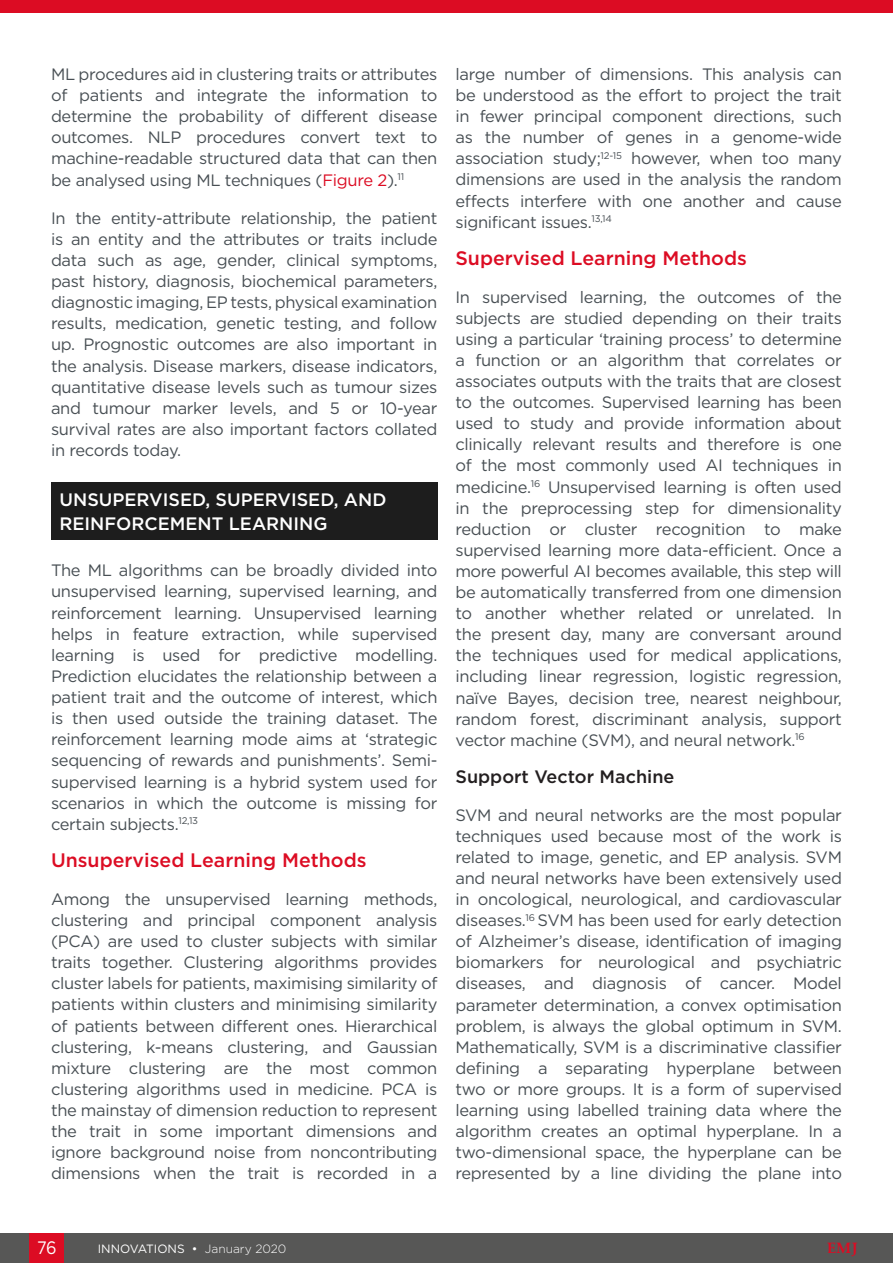
<style>
.page{position:relative;width:893px;height:1263px;background:#fff}
.page>*{position:absolute;margin:0;border:0;box-sizing:border-box;transform-origin:0 0}
.H2__Heading_2{font:500 19.5px "Gotham";color:#dc0c23}
.H1__Heading_1{font:500 18px/24.2px "Gotham";color:#fff}
.H3__Heading_3{font:500 18px "Gotham";color:#231f20}
.t1{font:18px "Gotham";color:#fff;scale:.9 1}
.Body_Text{font:16.5px/21.1px "Gotham";letter-spacing:-.02em;color:#484f54;text-align:justify}
.t2{font:700 15px "Palatino Linotype";color:#dc0c23}
.t3{font:12px "Gotham";color:#fff}
.s1{color:#dc0c23}
.s2{font-weight:300}
</style>
<div class="page">
<div style="left:0;top:1233px;width:893px;height:30px;background:#575756"></div>
<div style="left:30px;top:1233px;width:34px;height:30px;background:#dc0c23"></div>
<div style="left:51px;top:483px;width:386px;height:57px;background:#1d1d1d"></div>
<div style="left:0;top:0;width:893px;height:13px;background:#dc0c23"></div>
<p class="Body_Text" style="left:51px;top:63px;width:388px">ML procedures aid in clustering traits or attributes of patients and integrate the information to determine the probability of different disease outcomes. NLP procedures convert text to machine-readable structured data that can then be analysed using ML techniques (<span class="s1">Figure 2</span>).<sup>11</sup></p>
<p class="Body_Text" style="left:51px;top:207px;width:388px">In the entity-attribute relationship, the patient is an entity and the attributes or traits include data such as age, gender, clinical symptoms, past history, diagnosis, biochemical parameters, diagnostic imaging, EP tests, physical examination results, medication, genetic testing, and follow up. Prognostic outcomes are also important in the analysis. Disease markers, disease indicators, quantitative disease levels such as tumour sizes and tumour marker levels, and 5 or 10-year survival rates are also important factors collated in records today.</p>
<p class="H1__Heading_1" style="left:60px;top:487px;width:328px">UNSUPERVISED, SUPERVISED, AND<br>REINFORCEMENT LEARNING</p>
<p class="Body_Text" style="left:51px;top:560px;width:388px">The ML algorithms can be broadly divided into unsupervised learning, supervised learning, and reinforcement learning. Unsupervised learning helps in feature extraction, while supervised learning is used for predictive modelling.<br>Prediction elucidates the relationship between a patient trait and the outcome of interest, which is then used outside the training dataset. The reinforcement learning mode aims at ‘strategic sequencing of rewards and punishments’. Semi&shy;supervised learning is a hybrid system used for scenarios in which the outcome is missing for certain subjects.<sup>12,13</sup></p>
<p class="H2__Heading_2" style="left:51px;top:847px;width:317px">Unsupervised Learning Methods</p>
<p class="Body_Text" style="left:51px;top:888px;width:388px">Among the unsupervised learning methods, clustering and principal component analysis (PCA) are used to cluster subjects with similar traits together. Clustering algorithms provides cluster labels for patients, maximising similarity of patients within clusters and minimising similarity of patients between different ones. Hierarchical clustering, k-means clustering, and Gaussian mixture clustering are the most common clustering algorithms used in medicine. PCA is the mainstay of dimension reduction to represent the trait in some important dimensions and ignore background noise from noncontributing dimensions when the trait is recorded in a</p>
<p class="Body_Text" style="left:455px;top:63px;width:388px">large number of dimensions. This analysis can be understood as the effort to project the trait in fewer principal component directions, such as the number of genes in a genome-wide association study;<sup>12-15</sup> however, when too many dimensions are used in the analysis the random effects interfere with one another and cause significant issues.<sup>13,14</sup></p>
<p class="H2__Heading_2" style="left:455px;top:245px;width:293px">Supervised Learning Methods</p>
<p class="Body_Text" style="left:455px;top:286px;width:388px">In supervised learning, the outcomes of the subjects are studied depending on their traits using a particular ‘training process’ to determine a function or an algorithm that correlates or associates outputs with the traits that are closest to the outcomes. Supervised learning has been used to study and provide information about clinically relevant results and therefore is one of the most commonly used AI techniques in medicine.<sup>16</sup> Unsupervised learning is often used in the preprocessing step for dimensionality reduction or cluster recognition to make supervised learning more data-efficient. Once a more powerful AI becomes available, this step will be automatically transferred from one dimension to another whether related or unrelated. In the present day, many are conversant around the techniques used for medical applications, including linear regression, logistic regression, naïve Bayes, decision tree, nearest neighbour, random forest, discriminant analysis, support vector machine (SVM), and neural network.<sup>16</sup></p>
<p class="H3__Heading_3" style="left:455px;top:764px;width:220px">Support Vector Machine</p>
<p class="Body_Text" style="left:455px;top:804px;width:388px">SVM and neural networks are the most popular techniques used because most of the work is related to image, genetic, and EP analysis. SVM and neural networks have been extensively used in oncological, neurological, and cardiovascular diseases.<sup>16</sup> SVM has been used for early detection of Alzheimer’s disease, identification of imaging biomarkers for neurological and psychiatric diseases, and diagnosis of cancer. Model parameter determination, a convex optimisation problem, is always the global optimum in SVM.<br>Mathematically, SVM is a discriminative classifier defining a separating hyperplane between two or more groups. It is a form of supervised learning using labelled training data where the algorithm creates an optimal hyperplane. In a two-dimensional space, the hyperplane can be represented by a line dividing the plane into</p>
<p class="t1" style="left:37px;top:1236px;width:23px">76</p>
<p class="t3" style="left:98px;top:1241px;width:190px">INNOVATIONS • <span class="s2">January 2020</span></p>
<p class="t2" style="left:827px;top:1238px;width:32px">EMJ</p>
</div>
